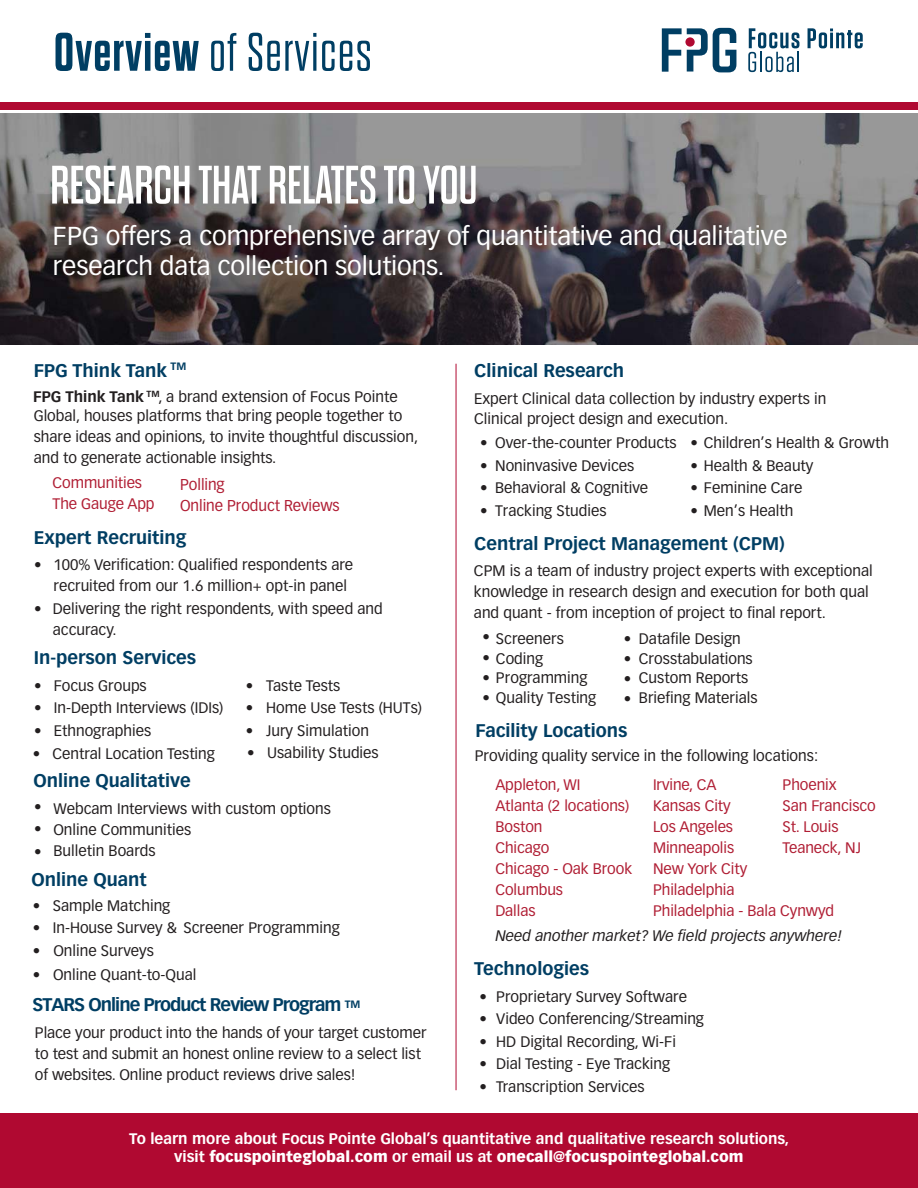
<style>
.page{position:relative;width:918px;height:1188px;background:#fff}
.page>*{position:absolute;margin:0;border:0;box-sizing:border-box;transform-origin:0 0}
.t1{font:54px "Dharma Gothic E";letter-spacing:-.005em;color:#fff}
.t2{font:300 54px "Dharma Gothic E";letter-spacing:.025em;color:#003e63}
.t3{font:25.5px/30px "Vectora LT Std";letter-spacing:-.005em;color:#fff}
.t4{font:700 18px "Vectora LT Std";color:#003e63}
.t5{font:700 18px "Vectora LT Std";letter-spacing:-.055em;color:#003e63}
.t6{font:15.45px/21.6px "Vectora LT Std";letter-spacing:-.005em;color:#b01e34}
.t7{font:15px/21px "Vectora LT Std";color:#231f20}
.t8{font:15px/21px "Vectora LT Std";letter-spacing:-.005em;color:#b01e34}
.t9{font:700 15px/18.8px "Vectora LT Std";color:#fff;text-align:center}
.t10{font:italic 15px "Vectora LT Std";color:#231f20}
.s1{font-weight:700}
.s2{font-weight:900}
</style>
<div class="page">
<div style="left:0;top:102px;width:918px;height:8px;background:#b00931"></div>
<div style="left:0;top:1113px;width:918px;height:75px;background:#b00931"></div>
<img style="left:0;top:114px;width:918px;height:230px">
<hr style="left:456px;top:364px;width:1px;height:726px;background:#b00931">
<svg style="left:808px;top:28px;width:55px;height:20px"></svg>
<svg style="left:748px;top:28px;width:51px;height:44px"></svg>
<svg style="left:662px;top:28px;width:74px;height:44px"></svg>
<h1 class="t2" style="left:54px;top:21px;width:319px"><span class="s1">Overview</span> of Services</h1>
<h1 class="t1" style="left:50px;top:153px;width:429px">RESEARCH THAT RELATES TO YOU</h1>
<h2 class="t3" style="left:53px;top:223px;width:736px">FPG offers a comprehensive array of quantitative and qualitative research data collection solutions.</h2>
<p class="t4" style="left:34px;top:363px;width:154px">FPG Think Tank <sup>TM</sup></p>
<p class="t7" style="left:33px;top:388px;width:371px;line-height:19px"><span class="s1">FPG Think Tank</span> <sup>TM</sup>, a brand extension of Focus Pointe<br>Global, houses platforms that bring people together to</p>
<p class="t7" style="left:34px;top:427px;width:386px">share ideas and opinions, to invite thoughtful discussion, and to generate actionable insights.</p>
<p class="t8" style="left:53px;top:473px;width:103px">Communities<br>The Gauge App</p>
<p class="t6" style="left:180px;top:474px;width:161px">Polling<br>Online Product Reviews</p>
<p class="t4" style="left:34px;top:530px;width:154px">Expert Recruiting</p>
<p class="t7" style="left:53px;top:555px;width:301px;text-indent:-19px">• 100% Verification: Qualified respondents are recruited from our 1.6 million+ opt-in panel</p>
<p class="t7" style="left:53px;top:599px;width:331px;text-indent:-19px">• Delivering the right respondents, with speed and accuracy.</p>
<p class="t4" style="left:34px;top:650px;width:164px">In-person Services</p>
<p class="t7" style="left:246px;top:676px;width:96px">• Taste Tests</p>
<p class="t7" style="left:246px;top:698px;width:178px">• Home Use Tests (HUTs)</p>
<p class="t7" style="left:246px;top:721px;width:125px">• Jury Simulation</p>
<p class="t7" style="left:34px;top:676px;width:114px">• Focus Groups</p>
<p class="t7" style="left:34px;top:698px;width:191px">• In-Depth Interviews (IDIs)</p>
<p class="t7" style="left:34px;top:721px;width:119px">• Ethnographies</p>
<p class="t7" style="left:33px;top:744px;width:184px">• Central Location Testing</p>
<p class="t7" style="left:247px;top:743px;width:133px">• Usability Studies</p>
<p class="t4" style="left:34px;top:773px;width:159px">Online Qualitative</p>
<p class="t7" style="left:53px;top:799px;width:279px">Webcam Interviews with custom options<br>Online Communities<br>Bulletin Boards</p>
<p class="t7" style="left:34px;top:796px;width:9px;line-height:22.5px;text-align:justify">• • •</p>
<p class="t4" style="left:32px;top:872px;width:117px">Online Quant</p>
<p class="t7" style="left:33px;top:896px;width:139px">• Sample Matching</p>
<p class="t7" style="left:33px;top:918px;width:309px">• In-House Survey &amp; Screener Programming</p>
<p class="t7" style="left:33px;top:941px;width:123px">• Online Surveys</p>
<p class="t7" style="left:33px;top:965px;width:165px">• Online Quant-to-Qual</p>
<p class="t5" style="left:32px;top:997px;width:330px">STARS Online Product Review Program <sup>TM</sup></p>
<p class="t7" style="left:35px;top:1022px;width:393px">Place your product into the hands of your target customer to test and submit an honest online review to a select list of websites. Online product reviews drive sales!</p>
<p class="t4" style="left:474px;top:363px;width:151px">Clinical Research</p>
<p class="t7" style="left:474px;top:390px;width:354px;line-height:19.5px">Expert Clinical data collection by industry experts in<br>Clinical project design and execution.</p>
<p class="t7" style="left:480px;top:433px;width:9px;line-height:22.5px;text-align:justify">• • • •</p>
<p class="t7" style="left:495px;top:432px;width:183px;line-height:22.5px">Over-the-counter Products<br>Noninvasive Devices<br>Behavioral &amp; Cognitive<br>Tracking Studies</p>
<p class="t7" style="left:690px;top:433px;width:200px">• Children’s Health &amp; Growth</p>
<p class="t7" style="left:690px;top:456px;width:124px">• Health &amp; Beauty</p>
<p class="t7" style="left:690px;top:478px;width:114px">• Feminine Care</p>
<p class="t7" style="left:690px;top:501px;width:104px">• Men’s Health</p>
<p class="t4" style="left:474px;top:536px;width:312px">Central Project Management (CPM)</p>
<p class="t7" style="left:474px;top:561px;width:400px">CPM is a team of industry project experts with exceptional knowledge in research design and execution for both qual and quant - from inception of project to final report.</p>
<p class="t7" style="left:496px;top:629px;width:70px">Screeners</p>
<p class="t7" style="left:482px;top:648px;width:62px">• Coding</p>
<p class="t7" style="left:482px;top:668px;width:107px">• Programming</p>
<p class="t7" style="left:482px;top:687px;width:115px">• Quality Testing</p>
<p class="t7" style="left:482px;top:627px;width:9px">•</p>
<p class="t7" style="left:624px;top:629px;width:9px;line-height:20.1px;text-align:justify">• • • •</p>
<p class="t4" style="left:476px;top:723px;width:153px">Facility Locations</p>
<p class="t7" style="left:639px;top:630px;width:120px;line-height:19.5px">Datafile Design<br>Crosstabulations<br>Custom Reports<br>Briefing Materials</p>
<p class="t7" style="left:475px;top:746px;width:345px">Providing quality service in the following locations:</p>
<p class="t8" style="left:495px;top:775px;width:138px">Appleton, WI<br>Atlanta (2 locations)<br>Boston<br>Chicago<br>Chicago - Oak Brook<br>Columbus<br>Dallas</p>
<p class="t8" style="left:653px;top:775px;width:183px">Irvine, CA<br>Kansas City<br>Los Angeles<br>Minneapolis<br>New York City<br>Philadelphia<br>Philadelphia - Bala Cynwyd</p>
<p class="t8" style="left:783px;top:775px;width:95px">Phoenix<br>San Francisco<br>St. Louis<br>Teaneck, NJ</p>
<p class="t10" style="left:495px;top:927px;width:348px">Need another market? We field projects anywhere!</p>
<p class="t4" style="left:474px;top:961px;width:116px">Technologies</p>
<p class="t7" style="left:480px;top:987px;width:209px">• Proprietary Survey Software</p>
<p class="t7" style="left:480px;top:1009px;width:226px">• Video Conferencing/Streaming</p>
<p class="t7" style="left:480px;top:1032px;width:198px">• HD Digital Recording, Wi-Fi</p>
<p class="t7" style="left:480px;top:1054px;width:192px">• Dial Testing - Eye Tracking</p>
<p class="t7" style="left:480px;top:1077px;width:167px">• Transcription Services</p>
<p class="t9" style="left:129px;top:1130px;width:662px">To learn more about Focus Pointe Global’s quantitative and qualitative research solutions, visit <span class="s2">focuspointeglobal.com</span> or email us at <span class="s2">onecall@focuspointeglobal.com</span></p>
</div>
